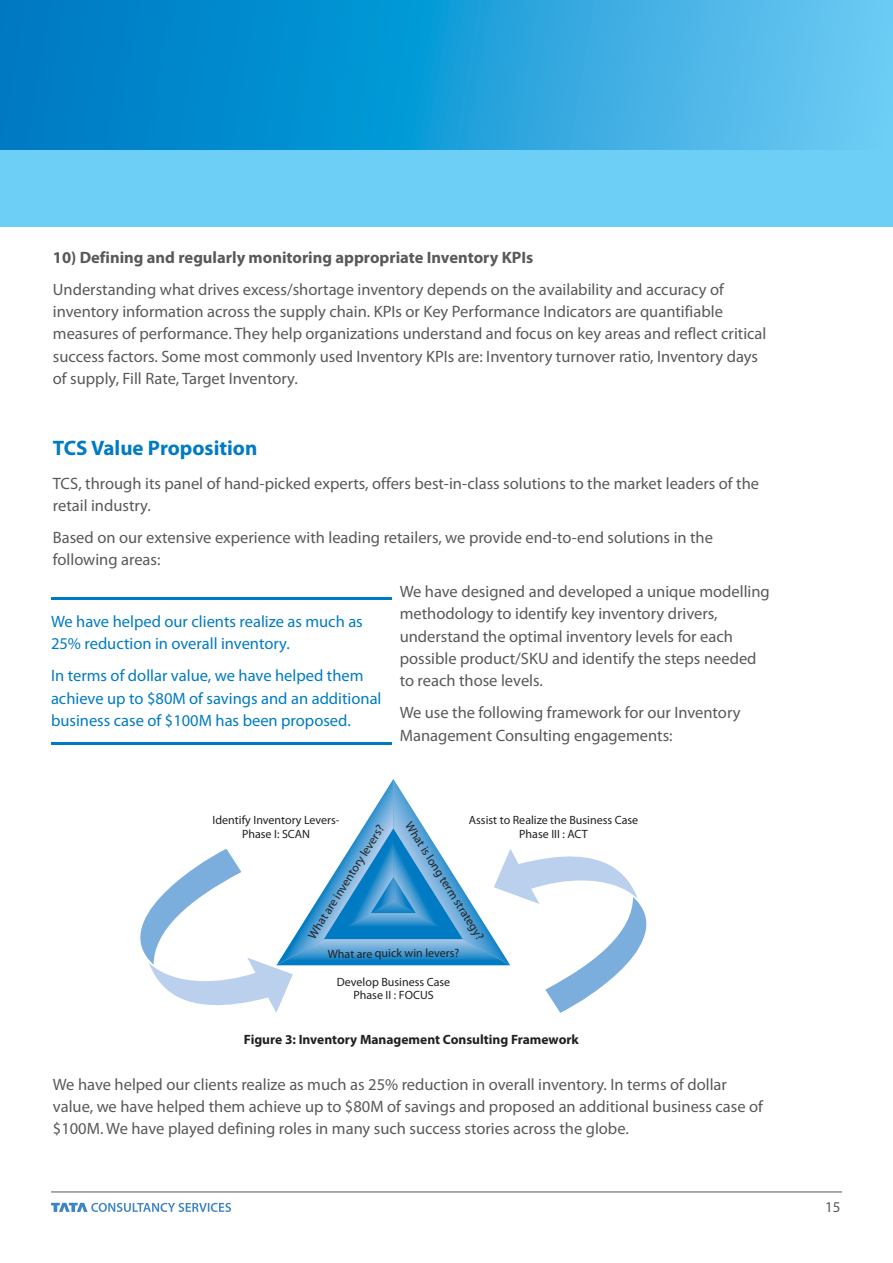
<style>
.page{position:relative;width:893px;height:1263px;background:#fff}
.page>*{position:absolute;margin:0;border:0;box-sizing:border-box;transform-origin:0 0}
.t1{font:700 21px "Myriad Pro";color:#007bc3}
.t2{font:16.5px/22.4px "Myriad Pro";color:#58595b}
.t3{font:16.5px/22.4px "Myriad Pro";color:#007bc3}
.t4{font:700 16.5px "Myriad Pro";color:#58595b}
.t5{font:15px "Myriad Pro";color:#58595b}
.t6{font:700 13.5px "Myriad Pro";color:#231f20}
.t7{font:12px/13.5px "Myriad Pro";color:#231f20;text-align:center}
</style>
<div class="page">
<div style="left:0;top:150px;width:893px;height:77px;background:#6ecff6"></div>
<svg style="left:0;top:0;width:893px;height:150px;background:#249fd9"></svg>
<svg style="left:51px;top:1203px;width:180px;height:9px"></svg>
<hr style="left:51px;top:1191px;width:791px;height:1px;background:#58595b">
<hr style="left:51px;top:597px;width:340px;height:2px;background:#007bc3">
<hr style="left:51px;top:742px;width:340px;height:3px;background:#007bc3">
<svg style="left:140px;top:779px;width:507px;height:234px"></svg>
<p class="t4" style="left:53px;top:250px;width:482px">10) Defining and regularly monitoring appropriate Inventory KPIs</p>
<p class="t2" style="left:53px;top:279px;width:715px">Understanding what drives excess/shortage inventory depends on the availability and accuracy of inventory information across the supply chain. KPIs or Key Performance Indicators are quantifiable measures of performance. They help organizations understand and focus on key areas and reflect critical success factors. Some most commonly used Inventory KPIs are: Inventory turnover ratio, Inventory days of supply, Fill Rate, Target Inventory.</p>
<p class="t1" style="left:53px;top:439px;width:206px">TCS Value Proposition</p>
<p class="t2" style="left:53px;top:473px;width:708px">TCS, through its panel of hand-picked experts, offers best-in-class solutions to the market leaders of the retail industry.</p>
<p class="t2" style="left:53px;top:527px;width:662px">Based on our extensive experience with leading retailers, we provide end-to-end solutions in the following areas:</p>
<p class="t2" style="left:400px;top:581px;width:372px">We have designed and developed a unique modelling methodology to identify key inventory drivers, understand the optimal inventory levels for each possible product/SKU and identify the steps needed to reach those levels.</p>
<p class="t2" style="left:400px;top:703px;width:342px">We use the following framework for our Inventory<br>Management Consulting engagements:</p>
<p class="t3" style="left:51px;top:612px;width:313px">We have helped our clients realize as much as<br>25% reduction in overall inventory.</p>
<p class="t3" style="left:51px;top:666px;width:332px">In terms of dollar value, we have helped them achieve up to $80M of savings and an additional business case of $100M has been proposed.</p>
<p class="t7" style="left:213px;top:814px;width:128px">Identify Inventory Levers-<br>Phase I: SCAN</p>
<p class="t7" style="left:469px;top:814px;width:171px">Assist to Realize the Business Case<br>Phase III : ACT</p>
<p class="t7" style="left:306px;top:934px;width:133px;rotate:-58deg">What are inventory levers?</p>
<p class="t7" style="left:413px;top:820px;width:138px;rotate:58deg">What is long term strategy?</p>
<p class="t7" style="left:328px;top:947px;width:133px">What are quick win levers?</p>
<p class="t7" style="left:337px;top:976px;width:115px">Develop Business Case<br>Phase II : FOCUS</p>
<p class="t6" style="left:244px;top:1034px;width:337px">Figure 3: Inventory Management Consulting Framework</p>
<p class="t2" style="left:53px;top:1074px;width:712px">We have helped our clients realize as much as 25% reduction in overall inventory. In terms of dollar value, we have helped them achieve up to $80M of savings and proposed an additional business case of $100M. We have played defining roles in many such success stories across the globe.</p>
<p class="t5" style="left:825px;top:1201px;width:17px">15</p>
</div>
